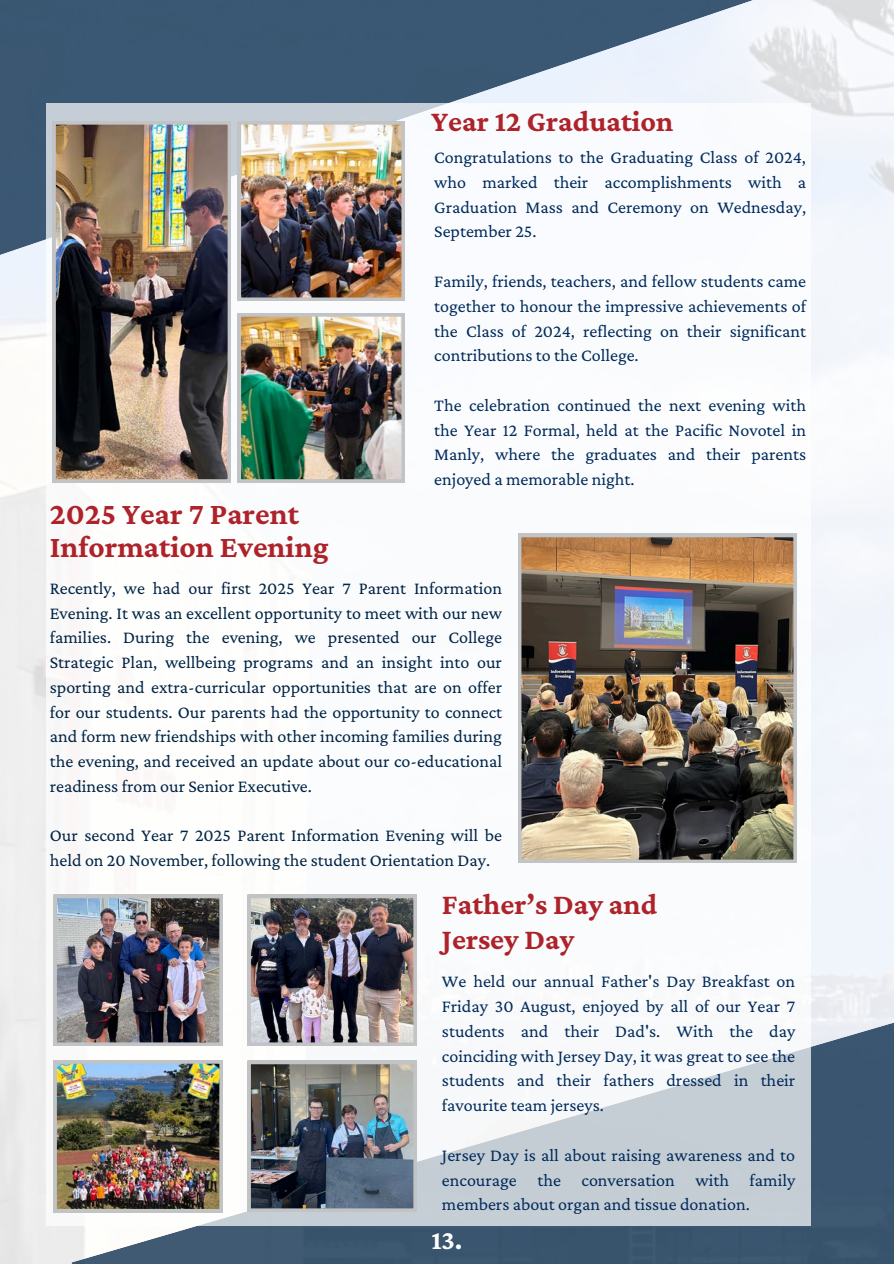
<style>
.page{position:relative;width:894px;height:1264px;background:#fff}
.page>*{position:absolute;margin:0;border:0;box-sizing:border-box;transform-origin:0 0}
.t1{font:700 31.35px/32.7px "Crimson Pro";color:#ae2229}
.t2{font:700 30px/34.8px "Crimson Pro";color:#ae2229}
.t3{font:700 27.3px "Crimson Pro";color:#fff}
.t4{font:18px/24.8px "Crimson Pro";color:#002b5b;text-align:justify}
.t5{font:18px/24.8px "Crimson Pro";color:#002445;text-align:justify}
</style>
<div class="page">
<svg style="left:0;top:0;width:863px;height:331px;fill:#3a5773"></svg>
<svg style="left:71px;top:999px;width:822px;height:264px;background:#50687e"></svg>
<div style="left:46px;top:103px;width:765px;height:1122px;background:#fff"></div>
<img style="left:53px;top:894px;width:169px;height:151px">
<img style="left:247px;top:894px;width:169px;height:151px">
<img style="left:53px;top:1060px;width:169px;height:152px">
<img style="left:247px;top:1060px;width:169px;height:151px">
<img style="left:238px;top:313px;width:166px;height:169px">
<img style="left:52px;top:121px;width:179px;height:361px">
<img style="left:238px;top:121px;width:166px;height:180px">
<img style="left:518px;top:534px;width:278px;height:328px">
<p class="t2" style="left:431px;top:103px;width:244px">Year 12 Graduation</p>
<p class="t4" style="left:434px;top:145px;width:373px">Congratulations to the Graduating Class of 2024, who marked their accomplishments with a Graduation Mass and Ceremony on Wednesday, September 25.</p>
<p class="t4" style="left:434px;top:268px;width:373px">Family, friends, teachers, and fellow students came together to honour the impressive achievements of the Class of 2024, reflecting on their significant contributions to the College.</p>
<p class="t4" style="left:434px;top:392px;width:373px">The celebration continued the next evening with the Year 12 Formal, held at the Pacific Novotel in Manly, where the graduates and their parents enjoyed a memorable night.</p>
<h1 class="t1" style="left:50px;top:497px;width:280px">2025 Year 7 Parent<br>Information Evening</h1>
<p class="t5" style="left:50px;top:575px;width:453px">Recently, we had our first 2025 Year 7 Parent Information Evening. It was an excellent opportunity to meet with our new families. During the evening, we presented our College Strategic Plan, wellbeing programs and an insight into our sporting and extra-curricular opportunities that are on offer for our students. Our parents had the opportunity to connect and form new friendships with other incoming families during the evening, and received an update about our co-educational readiness from our Senior Executive.</p>
<p class="t5" style="left:50px;top:822px;width:453px">Our second Year 7 2025 Parent Information Evening will be held on 20 November, following the student Orientation Day.</p>
<p class="t2" style="left:442px;top:886px;width:216px">Father’s Day and<br>Jersey Day</p>
<h1 class="t4" style="left:442px;top:968px;width:355px">We held our annual Father's Day Breakfast on Friday 30 August, enjoyed by all of our Year 7 students and their Dad's. With the day coinciding with Jersey Day, it was great to see the students and their fathers dressed in their favourite team jerseys.</h1>
<p class="t4" style="left:442px;top:1142px;width:355px">Jersey Day is all about raising awareness and to encourage the conversation with family members about organ and tissue donation.</p>
<p class="t3" style="left:431px;top:1224px;width:33px">13.</p>
</div>
